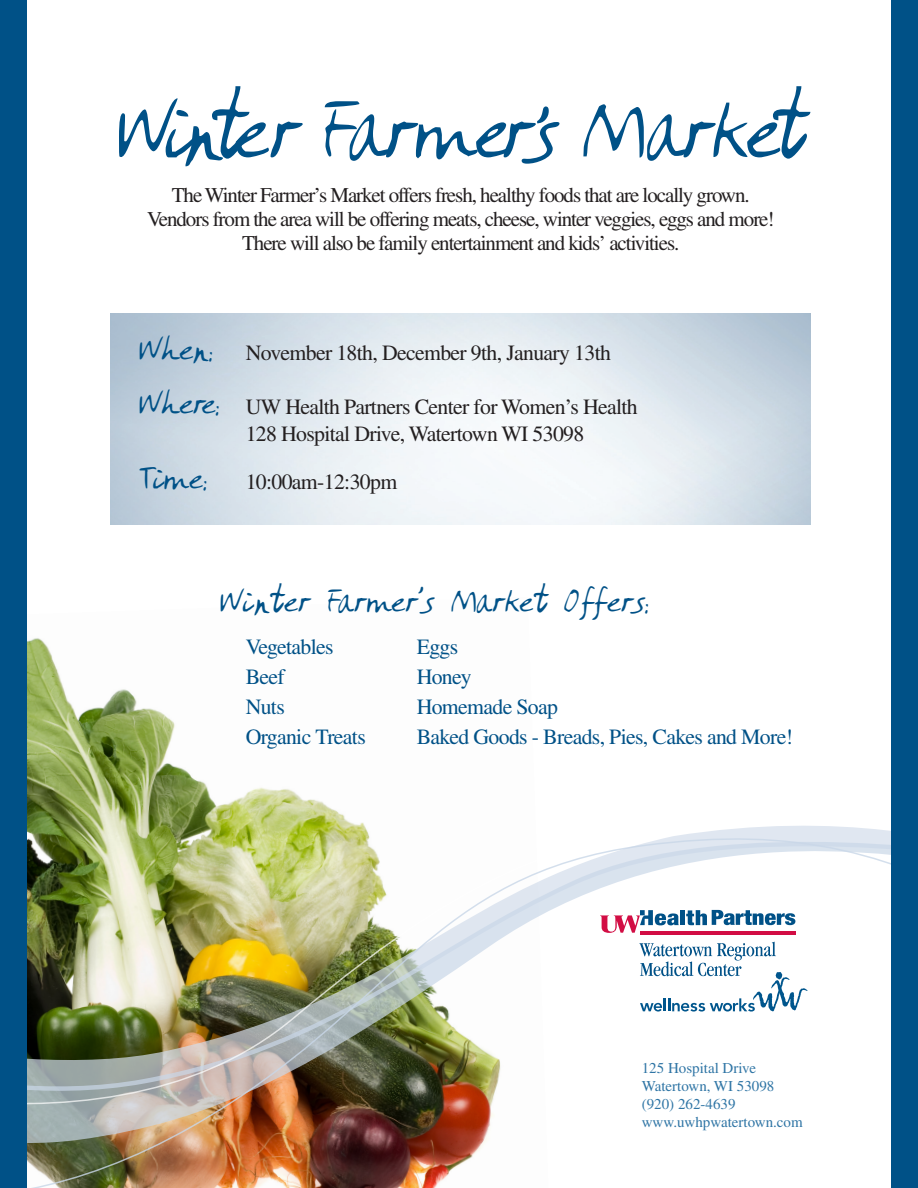
<style>
.page{position:relative;width:918px;height:1188px;background:#fff}
.page>*{position:absolute;margin:0;border:0;box-sizing:border-box;transform-origin:0 0}
.paragrap{font:90px "Amano";letter-spacing:-.07em;color:#005187}
.paragrap-2{font:36px "Amano";letter-spacing:-.03em;color:#005187}
.paragrap-3{font:21.75px/27px "Times LT Std";letter-spacing:-.03em;color:#231f20}
.paragrap-4{font:21.75px "Times";letter-spacing:-.03em;color:#005187}
.paragrap-5{font:21.75px "Times";letter-spacing:-.03em;color:#231f20}
.paragrap-6{font:21px/24px "Times LT Std";letter-spacing:-.05em;color:#231f20;text-align:center}
.t1{font:15px/18px "Times LT Std";color:#2f75a5}
.s1{font-family:"Amano";font-size:36px;color:#005187}
</style>
<div class="page">
<img style="left:27px;top:638px;width:295px;height:164px">
<img style="left:27px;top:802px;width:864px;height:385px">
<div style="left:891px;top:0;width:27px;height:1188px;background:#005187"></div>
<hr style="left:640px;top:932px;width:155px;height:3px;background:#d20d44">
<div style="left:680px;top:910px;width:5px;height:15px;background:#005187"></div>
<svg style="left:600px;top:910px;width:79px;height:23px"></svg>
<svg style="left:686px;top:910px;width:109px;height:15px"></svg>
<svg style="left:639px;top:942px;width:169px;height:70px"></svg>
<div style="left:0;top:0;width:27px;height:1188px;background:#005187"></div>
<p class="paragrap" style="left:114px;top:74px;width:695px">Winter Farmers’ Market</p>
<p class="paragrap-6" style="left:147px;top:183px;width:629px">The Winter Farmer’s Market offers fresh, healthy foods that are locally grown.<br>Vendors from the area will be offering meats, cheese, winter veggies, eggs and more!<br>There will also be family entertainment and kids’ activities.</p>
<p class="paragrap-5" style="left:138px;top:340px;width:475px"><span class="s1">When:</span> November 18th, December 9th, January 13th</p>
<p class="paragrap-3" style="left:246px;top:393px;width:394px;text-indent:-108px"><span class="s1">Where:</span> UW Health Partners Center for Women’s Health<br>128 Hospital Drive, Watertown WI 53098</p>
<p class="paragrap-3" style="left:138px;top:468px;width:261px"><span class="s1">Time:</span> 10:00am-12:30pm</p>
<p class="paragrap-2" style="left:219px;top:578px;width:431px">Winter Farmer’s Market Offers:</p>
<p class="paragrap-4" style="left:246px;top:634px;width:90px">Vegetables</p>
<p class="paragrap-4" style="left:417px;top:634px;width:43px">Eggs</p>
<p class="paragrap-4" style="left:246px;top:664px;width:41px">Beef</p>
<p class="paragrap-4" style="left:417px;top:664px;width:57px">Honey</p>
<p class="paragrap-4" style="left:246px;top:694px;width:41px">Nuts</p>
<p class="paragrap-4" style="left:417px;top:694px;width:143px">Homemade Soap</p>
<p class="paragrap-4" style="left:246px;top:724px;width:122px">Organic Treats</p>
<p class="paragrap-4" style="left:417px;top:724px;width:378px">Baked Goods - Breads, Pies, Cakes and More!</p>
<p class="t1" style="left:642px;top:1059px;width:162px">125 Hospital Drive<br>Watertown, WI 53098 (920) 262-4639 www.uwhpwatertown.com</p>
</div>
